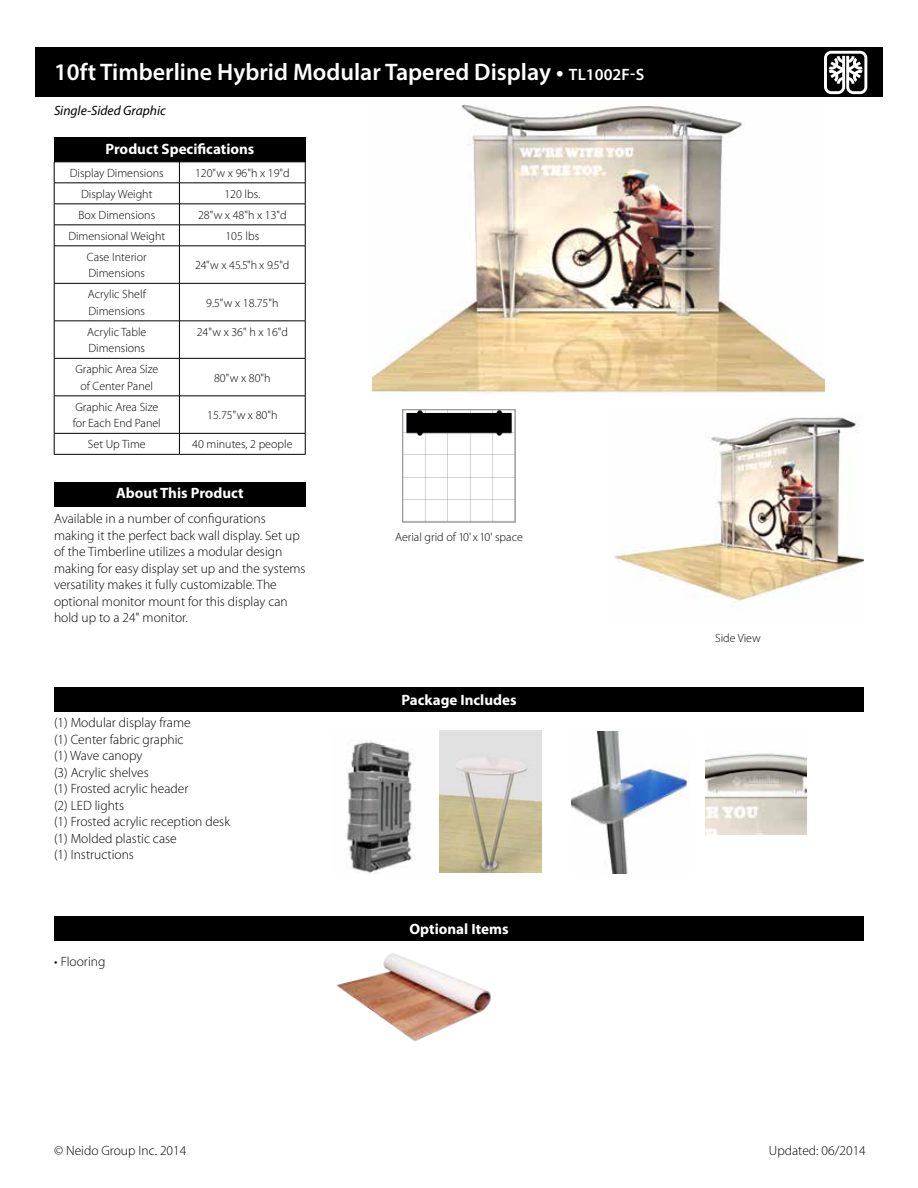
<style>
.page{position:relative;width:918px;height:1188px;background:#fff}
.page>*{position:absolute;margin:0;border:0;box-sizing:border-box;transform-origin:0 0}
.t1{font:600 24px "Myriad Pro";color:#fff}
.t2{font:700 15px "Myriad Pro";color:#fff}
.t3{font:300 13.5px/16.5px "Myriad Pro";color:#000}
.t4{font:italic 13.5px "Myriad Pro";color:#000}
.t5{font:300 12px/16.5px "Myriad Pro";color:#000}
.s1{font-size:16.5px}
</style>
<div class="page">
<div style="left:35px;top:48px;width:848px;height:49px;background:#000"></div>
<svg style="left:824px;top:51px;width:43px;height:43px"></svg>
<div style="left:54px;top:688px;width:810px;height:24px;background:#000"></div>
<div style="left:54px;top:916px;width:810px;height:24px;background:#000"></div>
<img style="left:403px;top:409px;width:112px;height:113px">
<img style="left:614px;top:417px;width:250px;height:185px">
<img style="left:373px;top:105px;width:451px;height:288px">
<div style="left:54px;top:482px;width:252px;height:24px;background:#000"></div>
<div style="left:54px;top:137px;width:252px;height:25px;background:#000"></div>
<img style="left:336px;top:953px;width:154px;height:89px">
<img style="left:346px;top:740px;width:70px;height:133px">
<img style="left:571px;top:732px;width:118px;height:141px">
<img style="left:440px;top:731px;width:101px;height:141px">
<img style="left:705px;top:753px;width:102px;height:82px">
<svg style="left:54px;top:162px;width:252px;height:121px"></svg>
<hr style="left:54px;top:246px;width:125px;height:1px;background:#000">
<hr style="left:54px;top:246px;width:1px;height:37px;background:#000">
<hr style="left:179px;top:246px;width:126px;height:1px;background:#000">
<hr style="left:179px;top:246px;width:1px;height:37px;background:#000">
<hr style="left:305px;top:246px;width:1px;height:37px;background:#000">
<hr style="left:54px;top:283px;width:125px;height:1px;background:#000">
<hr style="left:54px;top:284px;width:1px;height:37px;background:#000">
<hr style="left:179px;top:283px;width:126px;height:1px;background:#000">
<hr style="left:179px;top:284px;width:1px;height:37px;background:#000">
<hr style="left:305px;top:284px;width:1px;height:37px;background:#000">
<hr style="left:54px;top:321px;width:125px;height:1px;background:#000">
<hr style="left:54px;top:321px;width:1px;height:37px;background:#000">
<hr style="left:179px;top:321px;width:126px;height:1px;background:#000">
<hr style="left:179px;top:321px;width:1px;height:37px;background:#000">
<hr style="left:305px;top:321px;width:1px;height:37px;background:#000">
<hr style="left:54px;top:358px;width:125px;height:1px;background:#000">
<hr style="left:54px;top:359px;width:1px;height:37px;background:#000">
<hr style="left:179px;top:358px;width:126px;height:1px;background:#000">
<hr style="left:179px;top:359px;width:1px;height:37px;background:#000">
<hr style="left:305px;top:359px;width:1px;height:37px;background:#000">
<hr style="left:54px;top:396px;width:125px;height:1px;background:#000">
<hr style="left:54px;top:396px;width:1px;height:37px;background:#000">
<hr style="left:179px;top:396px;width:126px;height:1px;background:#000">
<hr style="left:179px;top:396px;width:1px;height:37px;background:#000">
<hr style="left:305px;top:396px;width:1px;height:37px;background:#000">
<hr style="left:54px;top:433px;width:125px;height:1px;background:#000">
<svg style="left:54px;top:434px;width:1px;height:20px"></svg>
<hr style="left:179px;top:433px;width:126px;height:1px;background:#000">
<svg style="left:179px;top:434px;width:1px;height:20px"></svg>
<svg style="left:305px;top:434px;width:1px;height:20px"></svg>
<hr style="left:54px;top:454px;width:125px;height:1px;background:#000">
<hr style="left:179px;top:454px;width:126px;height:1px;background:#000">
<h1 class="t1" style="left:54px;top:56px;width:592px">10ft Timberline Hybrid Modular Tapered Display • <span class="s1">TL1002F-S</span></h1>
<p class="t4" style="left:54px;top:102px;width:113px">Single-Sided Graphic</p>
<p class="t2" style="left:105px;top:139px;width:151px">Product Specifications</p>
<p class="t5" style="left:70px;top:164px;width:95px">Display Dimensions</p>
<p class="t5" style="left:195px;top:164px;width:96px">120"w x 96"h x 19"d</p>
<p class="t5" style="left:81px;top:185px;width:73px">Display Weight</p>
<p class="t5" style="left:224px;top:185px;width:37px">120 lbs.</p>
<p class="t5" style="left:78px;top:206px;width:78px">Box Dimensions</p>
<p class="t5" style="left:198px;top:206px;width:90px">28"w x 48"h x 13"d</p>
<p class="t5" style="left:68px;top:227px;width:98px">Dimensional Weight</p>
<p class="t5" style="left:225px;top:227px;width:35px">105 lbs</p>
<p class="t5" style="left:87px;top:248px;width:61px">Case Interior<br>Dimensions</p>
<p class="t5" style="left:195px;top:257px;width:96px">24"w x 45.5"h x 9.5"d</p>
<p class="t5" style="left:88px;top:286px;width:59px">Acrylic Shelf<br>Dimensions</p>
<p class="t5" style="left:206px;top:294px;width:74px">9.5"w x 18.75"h</p>
<p class="t5" style="left:87px;top:324px;width:61px">Acrylic Table<br>Dimensions</p>
<p class="t5" style="left:197px;top:324px;width:93px">24"w x 36" h x 16"d</p>
<p class="t5" style="left:75px;top:361px;width:84px;text-align:center">Graphic Area Size of Center Panel</p>
<p class="t5" style="left:214px;top:369px;width:58px">80"w x 80"h</p>
<p class="t5" style="left:73px;top:399px;width:90px">Graphic Area Size for Each End Panel</p>
<p class="t5" style="left:207px;top:407px;width:72px">15.75"w x 80"h</p>
<p class="t5" style="left:88px;top:436px;width:59px">Set Up Time</p>
<p class="t5" style="left:192px;top:436px;width:102px">40 minutes, 2 people</p>
<p class="t2" style="left:116px;top:484px;width:129px">About This Product</p>
<p class="t3" style="left:54px;top:510px;width:253px">Available in a number of configurations making it the perfect back wall display. Set up of the Timberline utilizes a modular design making for easy display set up and the systems versatility makes it fully customizable. The optional monitor mount for this display can hold up to a 24" monitor.</p>
<p class="t3" style="left:54px;top:714px;width:178px">(1) Modular display frame<br>(1) Center fabric graphic<br>(1) Wave canopy<br>(3) Acrylic shelves<br>(1) Frosted acrylic header<br>(2) LED lights<br>(1) Frosted acrylic reception desk (1) Molded plastic case<br>(1) Instructions</p>
<p class="t3" style="left:54px;top:953px;width:53px">• Flooring</p>
<p class="t5" style="left:395px;top:528px;width:129px">Aerial grid of 10' x 10' space</p>
<p class="t2" style="left:401px;top:690px;width:117px">Package Includes</p>
<p class="t2" style="left:409px;top:919px;width:101px">Optional Items</p>
<p class="t5" style="left:715px;top:630px;width:47px">Side View</p>
<p class="t3" style="left:54px;top:1142px;width:134px">© Neido Group Inc. 2014</p>
<p class="t3" style="left:769px;top:1142px;width:98px">Updated: 06/2014</p>
</div>
